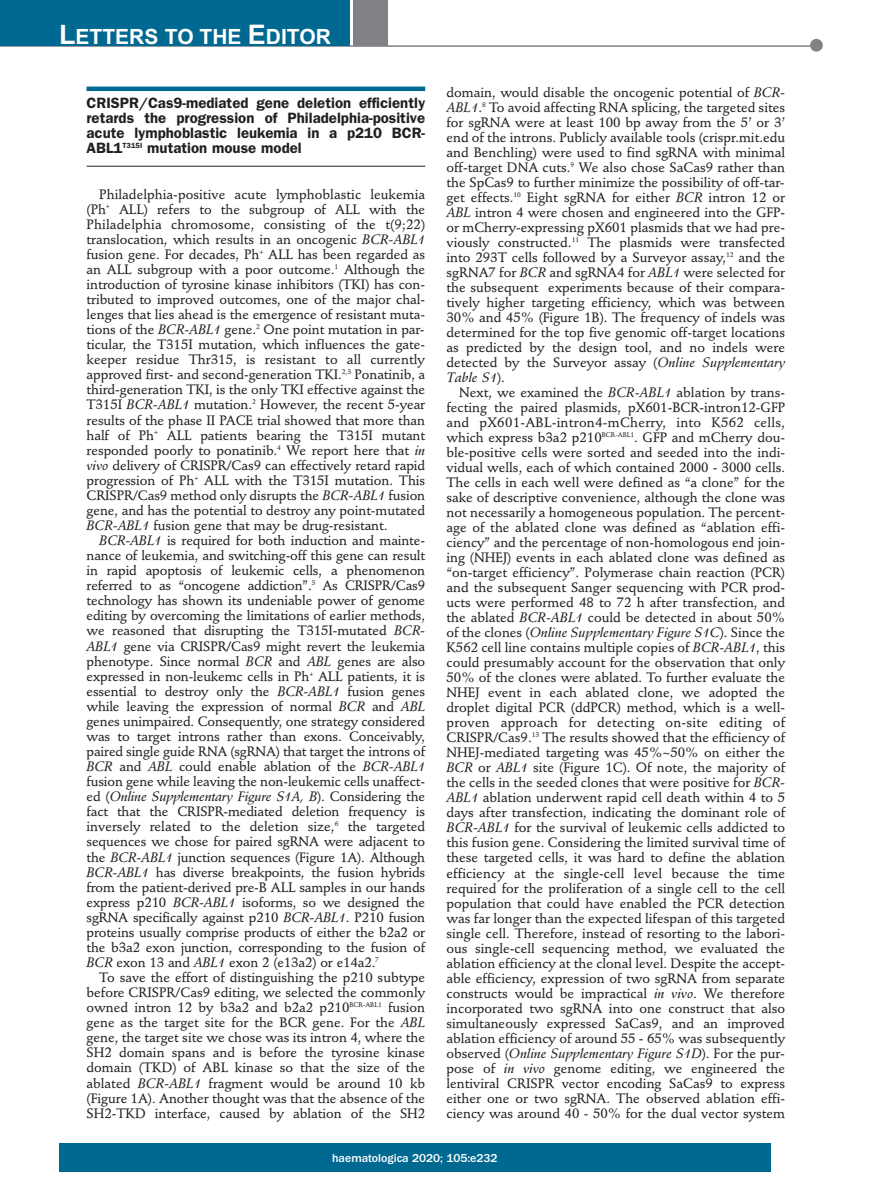
<style>
.page{position:relative;width:893px;height:1191px;background:#fff}
.page>*{position:absolute;margin:0;border:0;box-sizing:border-box;transform-origin:0 0}
.t1{font:700 21px "Arial";color:#fff}
.t2{font:600 15px/15px "Franklin Gothic";color:#231f20;text-align:justify}
.t3{font:500 13.5px/15px "Stempel Schneidler";color:#231f20;text-align:justify}
.t4{font:italic 13.5px "Stempel Schneidler Med";color:#231f20}
.t5{font:500 12px "Franklin Gothic";color:#fff}
.s1{font-size:27px}
.s2{font-family:"Stempel Schneidler Med";font-weight:400;font-style:italic}
.s3{font-family:"Stempel Schneidler";font-weight:500;font-style:normal}
</style>
<div class="page">
<hr style="left:87px;top:87px;width:338px;height:4px;background:#006991">
<hr style="left:87px;top:166px;width:338px;height:1px;background:#231f20">
<div style="left:59px;top:1143px;width:712px;height:28px;background:#006991"></div>
<hr style="left:0;top:45px;width:820px;height:2px;background:#808285">
<div style="left:810px;top:39px;width:13px;height:13px;background:#808285;border-radius:50%"></div>
<div style="left:354px;top:0;width:34px;height:45px;background:#808285"></div>
<div style="left:0;top:0;width:350px;height:45px;background:#006991"></div>
<h1 class="t1" style="left:59px;top:25px;width:273px"><span class="s1">L</span>ETTERS TO THE <span class="s1">E</span>DITOR</h1>
<p class="t3" style="left:446px;top:86px;width:340px">domain, would disable the oncogenic potential of <span class="s2">BCR-ABL1</span>.<sup>8</sup> To avoid affecting RNA splicing, the targeted sites for sgRNA were at least 100 bp away from the 5’ or 3’ end of the introns. Publicly available tools (crispr.mit.edu and Benchling) were used to find sgRNA with minimal off-target DNA cuts.<sup>9</sup> We also chose SaCas9 rather than the SpCas9 to further minimize the possibility of off-tar&shy;get effects.<sup>10</sup> Eight sgRNA for either <span class="s2">BCR</span> intron 12 or <span class="s2">ABL</span> intron 4 were chosen and engineered into the GFP&shy;or mCherry-expressing pX601 plasmids that we had pre&shy;viously constructed.<sup>11</sup> The plasmids were transfected into 293T cells followed by a Surveyor assay,<sup>12</sup> and the sgRNA7 for <span class="s2">BCR</span> and sgRNA4 for <span class="s2">ABL1</span> were selected for the subsequent experiments because of their compara&shy;tively higher targeting efficiency, which was between 30% and 45% (Figure 1B). The frequency of indels was determined for the top five genomic off-target locations as predicted by the design tool, and no indels were detected by the Surveyor assay (<span class="s2">Online Supplementary</span></p>
<p class="t4" style="left:446px;top:372px;width:60px">Table S1<span class="s3">).</span></p>
<p class="t3" style="left:446px;top:386px;width:340px;text-indent:13px">Next, we examined the <span class="s2">BCR-ABL1</span> ablation by trans&shy;fecting the paired plasmids, pX601-BCR-intron12-GFP and pX601-ABL-intron4-mCherry, into K562 cells, which express b3a2 p210<sup>BCR-ABL1</sup>. GFP and mCherry dou&shy;ble-positive cells were sorted and seeded into the indi&shy;vidual wells, each of which contained 2000 - 3000 cells.<br>The cells in each well were defined as “a clone” for the sake of descriptive convenience, although the clone was not necessarily a homogeneous population. The percent&shy;age of the ablated clone was defined as “ablation effi&shy;ciency” and the percentage of non-homologous end join&shy;ing (NHEJ) events in each ablated clone was defined as “on-target efficiency”. Polymerase chain reaction (PCR) and the subsequent Sanger sequencing with PCR prod&shy;ucts were performed 48 to 72 h after transfection, and the ablated <span class="s2">BCR-ABL1</span> could be detected in about 50%</p>
<p class="t4" style="left:446px;top:627px;width:340px"><span class="s3">of the clones (</span>Online Supplementary Figure S1C<span class="s3">). Since the</span></p>
<p class="t3" style="left:446px;top:641px;width:340px">K562 cell line contains multiple copies of <span class="s2">BCR-ABL1</span>, this could presumably account for the observation that only 50% of the clones were ablated. To further evaluate the NHEJ event in each ablated clone, we adopted the droplet digital PCR (ddPCR) method, which is a well&shy;proven approach for detecting on-site editing of CRISPR/Cas9.<sup>13</sup> The results showed that the efficiency of NHEJ-mediated targeting was 45%~50% on either the <span class="s2">BCR</span> or <span class="s2">ABL1</span> site (Figure 1C). Of note, the majority of the cells in the seeded clones that were positive for <span class="s2">BCR-ABL1</span> ablation underwent rapid cell death within 4 to 5 days after transfection, indicating the dominant role of <span class="s2">BCR-ABL1</span> for the survival of leukemic cells addicted to this fusion gene. Considering the limited survival time of these targeted cells, it was hard to define the ablation efficiency at the single-cell level because the time required for the proliferation of a single cell to the cell population that could have enabled the PCR detection was far longer than the expected lifespan of this targeted single cell. Therefore, instead of resorting to the labori&shy;ous single-cell sequencing method, we evaluated the ablation efficiency at the clonal level. Despite the accept&shy;able efficiency, expression of two sgRNA from separate constructs would be impractical <span class="s2">in vivo</span>. We therefore incorporated two sgRNA into one construct that also simultaneously expressed SaCas9, and an improved ablation efficiency of around 55 - 65% was subsequently</p>
<p class="t4" style="left:446px;top:1047px;width:340px"><span class="s3">observed (</span>Online Supplementary Figure S1D<span class="s3">). For the pur-</span></p>
<p class="t3" style="left:446px;top:1062px;width:340px">pose of <span class="s2">in vivo</span> genome editing, we engineered the lentiviral CRISPR vector encoding SaCas9 to express either one or two sgRNA. The observed ablation effi&shy;ciency was around 40 - 50% for the dual vector system</p>
<p class="t5" style="left:332px;top:1150px;width:167px">haematologica 2020; 105:e232</p>
<p class="t2" style="left:87px;top:97px;width:340px">CRISPR/Cas9-mediated gene deletion efficiently retards the progression of Philadelphia-positive acute lymphoblastic leukemia in a p210 BCR-ABL1<sup>T315I</sup> mutation mouse model</p>
<p class="t3" style="left:87px;top:188px;width:340px;text-indent:13px">Philadelphia-positive acute lymphoblastic leukemia (Ph<sup>+</sup> ALL) refers to the subgroup of ALL with the Philadelphia chromosome, consisting of the t(9;22) translocation, which results in an oncogenic <span class="s2">BCR-ABL1 </span>fusion gene. For decades, Ph<sup>+</sup> ALL has been regarded as an ALL subgroup with a poor outcome.<sup>1</sup> Although the introduction of tyrosine kinase inhibitors (TKI) has con&shy;tributed to improved outcomes, one of the major chal&shy;lenges that lies ahead is the emergence of resistant muta&shy;tions of the <span class="s2">BCR-ABL1</span> gene.<sup>2</sup> One point mutation in par&shy;ticular, the T315I mutation, which influences the gate&shy;keeper residue Thr315, is resistant to all currently approved first- and second-generation TKI.<sup>2,3</sup> Ponatinib, a third-generation TKI, is the only TKI effective against the T315I <span class="s2">BCR-ABL1</span> mutation.<sup>2</sup> However, the recent 5-year results of the phase II PACE trial showed that more than half of Ph<sup>+</sup> ALL patients bearing the T315I mutant responded poorly to ponatinib.<sup>4</sup> We report here that <span class="s2">in vivo</span> delivery of CRISPR/Cas9 can effectively retard rapid progression of Ph<sup>+</sup> ALL with the T315I mutation. This CRISPR/Cas9 method only disrupts the <span class="s2">BCR-ABL1</span> fusion gene, and has the potential to destroy any point-mutated <span class="s2">BCR-ABL1</span> fusion gene that may be drug-resistant.</p>
<p class="t3" style="left:87px;top:534px;width:340px;text-indent:13px"><span class="s2">BCR-ABL1</span> is required for both induction and mainte&shy;nance of leukemia, and switching-off this gene can result in rapid apoptosis of leukemic cells, a phenomenon referred to as “oncogene addiction”.<sup>5</sup> As CRISPR/Cas9 technology has shown its undeniable power of genome editing by overcoming the limitations of earlier methods, we reasoned that disrupting the T315I-mutated <span class="s2">BCR-ABL1</span> gene via CRISPR/Cas9 might revert the leukemia phenotype. Since normal <span class="s2">BCR</span> and <span class="s2">ABL</span> genes are also expressed in non-leukemc cells in Ph<sup>+</sup> ALL patients, it is essential to destroy only the <span class="s2">BCR-ABL1</span> fusion genes while leaving the expression of normal <span class="s2">BCR</span> and <span class="s2">ABL </span>genes unimpaired. Consequently, one strategy considered was to target introns rather than exons. Conceivably, paired single guide RNA (sgRNA) that target the introns of <span class="s2">BCR</span> and <span class="s2">ABL</span> could enable ablation of the <span class="s2">BCR-ABL1 </span>fusion gene while leaving the non-leukemic cells unaffect-</p>
<p class="t4" style="left:87px;top:791px;width:340px"><span class="s3">ed (</span>Online Supplementary Figure S1A, B<span class="s3">). Considering the</span></p>
<p class="t3" style="left:87px;top:805px;width:340px">fact that the CRISPR-mediated deletion frequency is inversely related to the deletion size,<sup>6</sup> the targeted sequences we chose for paired sgRNA were adjacent to the <span class="s2">BCR-ABL1</span> junction sequences (Figure 1A). Although <span class="s2">BCR-ABL1</span> has diverse breakpoints, the fusion hybrids from the patient-derived pre-B ALL samples in our hands express p210 <span class="s2">BCR-ABL1</span> isoforms, so we designed the sgRNA specifically against p210 <span class="s2">BCR-ABL1</span>. P210 fusion proteins usually comprise products of either the b2a2 or the b3a2 exon junction, corresponding to the fusion of <span class="s2">BCR</span> exon 13 and <span class="s2">ABL1</span> exon 2 (e13a2) or e14a2.<sup>7</sup></p>
<p class="t3" style="left:87px;top:971px;width:340px;text-indent:13px">To save the effort of distinguishing the p210 subtype before CRISPR/Cas9 editing, we selected the commonly owned intron 12 by b3a2 and b2a2 p210<sup>BCR-ABL1</sup> fusion gene as the target site for the BCR gene. For the <span class="s2">ABL </span>gene, the target site we chose was its intron 4, where the SH2 domain spans and is before the tyrosine kinase domain (TKD) of ABL kinase so that the size of the ablated <span class="s2">BCR-ABL1</span> fragment would be around 10 kb (Figure 1A). Another thought was that the absence of the SH2-TKD interface, caused by ablation of the SH2</p>
</div>
